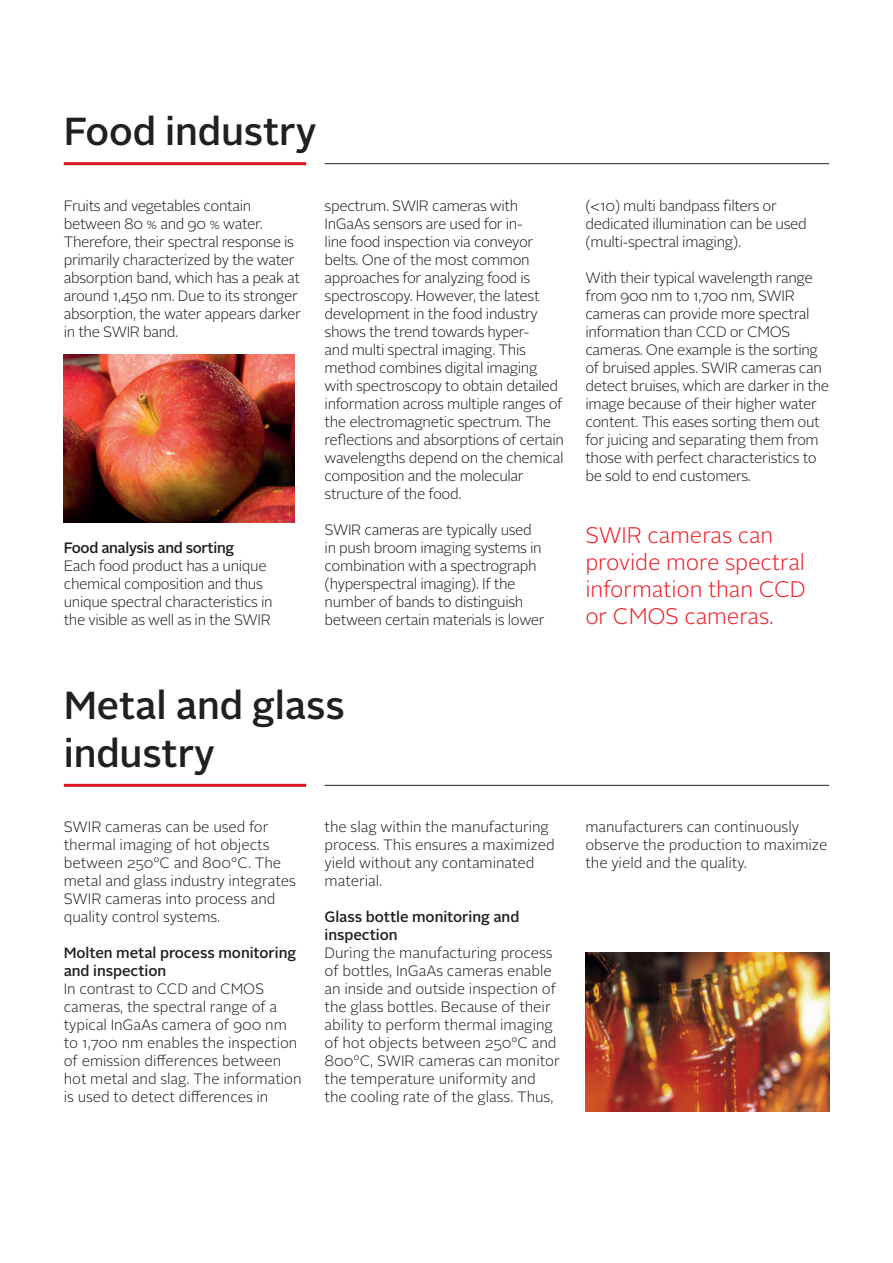
<style>
.page{position:relative;width:893px;height:1263px;background:#fff}
.page>*{position:absolute;margin:0;border:0;box-sizing:border-box;transform-origin:0 0}
.t1{font:500 39px/48px "Alright Sans";letter-spacing:-.005em;color:#231f20}
.t2{font:300 22.5px/27px "Alright Sans";letter-spacing:-.005em;color:#ee1e23}
.t3{font:300 15px/18px "Alright Sans";letter-spacing:-.025em;color:#231f20}
.t4{font:300 15px/18px "Alright Sans";letter-spacing:-.005em;color:#231f20}
.t5{font:500 15px/18px "Alright Sans";letter-spacing:-.005em;color:#231f20}
.t6{font:500 15px "Alright Sans";letter-spacing:-.025em;color:#231f20}
</style>
<div class="page">
<img style="left:64px;top:355px;width:230px;height:167px">
<hr style="left:64px;top:162px;width:242px;height:3px;background:#d7171f">
<hr style="left:325px;top:163px;width:504px;height:1px;background:#231f20">
<img style="left:585px;top:952px;width:244px;height:159px">
<hr style="left:64px;top:784px;width:242px;height:3px;background:#d7171f">
<hr style="left:325px;top:785px;width:504px;height:1px;background:#231f20">
<h1 class="t1" style="left:64px;top:108px;width:254px">Food industry</h1>
<p class="t3" style="left:64px;top:197px;width:239px">Fruits and vegetables contain between 80 % and 90 % water.<br>Therefore, their spectral response is primarily characterized by the water absorption band, which has a peak at around 1,450 nm. Due to its stronger absorption, the water appears darker in the SWIR band.</p>
<p class="t6" style="left:64px;top:537px;width:172px">Food analysis and sorting</p>
<p class="t3" style="left:64px;top:557px;width:210px">Each food product has a unique chemical composition and thus unique spectral characteristics in the visible as well as in the SWIR</p>
<p class="t3" style="left:325px;top:197px;width:241px">spectrum. SWIR cameras with<br>InGaAs sensors are used for in-<br>line food inspection via conveyor belts. One of the most common approaches for analyzing food is spectroscopy. However, the latest development in the food industry shows the trend towards hyper-<br>and multi spectral imaging. This method combines digital imaging with spectroscopy to obtain detailed information across multiple ranges of the electromagnetic spectrum. The reflections and absorptions of certain wavelengths depend on the chemical composition and the molecular structure of the food.</p>
<p class="t3" style="left:325px;top:521px;width:221px">SWIR cameras are typically used in push broom imaging systems in combination with a spectrograph (hyperspectral imaging). If the number of bands to distinguish between certain materials is lower</p>
<p class="t3" style="left:585px;top:197px;width:223px">(&lt;10) multi bandpass filters or dedicated illumination can be used (multi-spectral imaging).</p>
<p class="t3" style="left:585px;top:269px;width:245px">With their typical wavelength range from 900 nm to 1,700 nm, SWIR cameras can provide more spectral information than CCD or CMOS cameras. One example is the sorting of bruised apples. SWIR cameras can detect bruises, which are darker in the image because of their higher water content. This eases sorting them out for juicing and separating them from those with perfect characteristics to be sold to end customers.</p>
<h2 class="t2" style="left:585px;top:522px;width:222px">SWIR cameras can provide more spectral information than CCD or CMOS cameras.</h2>
<h1 class="t1" style="left:64px;top:682px;width:283px">Metal and glass industry</h1>
<p class="t4" style="left:64px;top:818px;width:234px">SWIR cameras can be used for thermal imaging of hot objects between 250°C and 800°C. The metal and glass industry integrates<br>SWIR cameras into process and quality control systems.</p>
<p class="t5" style="left:64px;top:944px;width:234px">Molten metal process monitoring and inspection</p>
<p class="t4" style="left:64px;top:980px;width:239px">In contrast to CCD and CMOS cameras, the spectral range of a typical InGaAs camera of 900 nm to 1,700 nm enables the inspection of emission differences between hot metal and slag. The information is used to detect differences in</p>
<p class="t4" style="left:325px;top:818px;width:232px">the slag within the manufacturing process. This ensures a maximized yield without any contaminated material.</p>
<p class="t5" style="left:325px;top:908px;width:196px">Glass bottle monitoring and inspection</p>
<p class="t4" style="left:325px;top:944px;width:237px">During the manufacturing process of bottles, InGaAs cameras enable an inside and outside inspection of the glass bottles. Because of their ability to perform thermal imaging of hot objects between 250°C and 800°C, SWIR cameras can monitor the temperature uniformity and the cooling rate of the glass. Thus,</p>
<p class="t4" style="left:585px;top:818px;width:244px">manufacturers can continuously observe the production to maximize the yield and the quality.</p>
</div>
